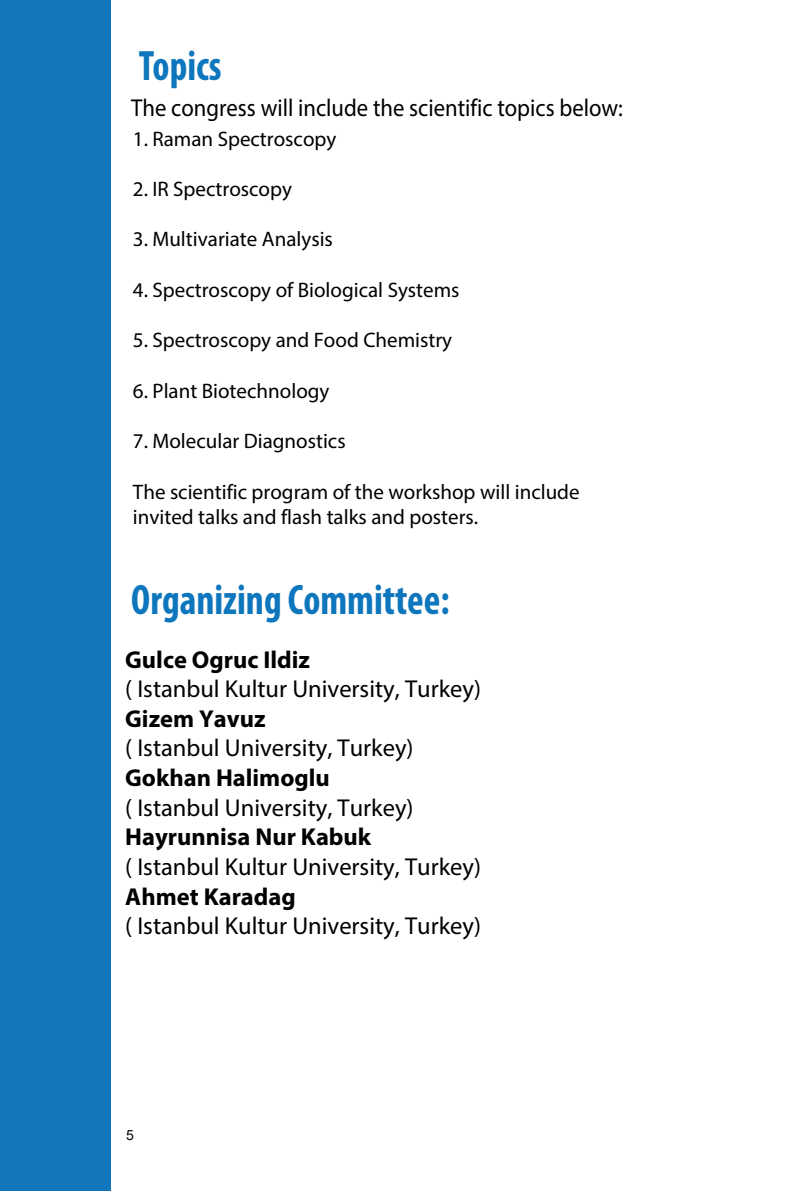
<style>
.page{position:relative;width:794px;height:1191px;background:#fff}
.page>*{position:absolute;margin:0;border:0;box-sizing:border-box;transform-origin:0 0}
.t1{font:700 condensed 42.7px "Myriad Pro";color:#0e76bc;scale:.93 1}
.t2{font:24.5px "Myriad Pro";color:#000}
.t3{font:700 24.5px "Myriad Pro";color:#000}
.t4{font:24.5px "Myriad Pro";color:#000;scale:.93 1}
.t5{font:21px/25.2px "Myriad Pro";color:#000}
.t6{font:14px "Arial";color:#000}
</style>
<div class="page">
<div style="left:0;top:0;width:111px;height:1191px;background:#1276bc"></div>
<h1 class="t1" style="left:139px;top:39px;width:90px">Topics</h1>
<p class="t4" style="left:131px;top:92px;width:530px">The congress will include the scientific topics below:</p>
<p class="t5" style="left:133px;top:126px;width:205px">1. Raman Spectroscopy</p>
<p class="t5" style="left:133px;top:176px;width:161px">2. IR Spectroscopy</p>
<p class="t5" style="left:133px;top:226px;width:201px">3. Multivariate Analysis</p>
<p class="t5" style="left:133px;top:277px;width:328px">4. Spectroscopy of Biological Systems</p>
<p class="t5" style="left:133px;top:327px;width:321px">5. Spectroscopy and Food Chemistry</p>
<p class="t5" style="left:133px;top:378px;width:198px">6. Plant Biotechnology</p>
<p class="t5" style="left:133px;top:428px;width:214px">7. Molecular Diagnostics</p>
<p class="t5" style="left:133px;top:478px;width:448px">The scientific program of the workshop will include invited talks and flash talks and posters.</p>
<h1 class="t1" style="left:131px;top:573px;width:344px">Organizing Committee:</h1>
<p class="t3" style="left:125px;top:643px;width:186px">Gulce Ogruc Ildiz</p>
<p class="t2" style="left:125px;top:673px;width:357px">( Istanbul Kultur University, Turkey)</p>
<p class="t3" style="left:125px;top:702px;width:142px">Gizem Yavuz</p>
<p class="t2" style="left:125px;top:733px;width:290px">( Istanbul University, Turkey)</p>
<p class="t3" style="left:125px;top:762px;width:206px">Gokhan Halimoglu</p>
<p class="t2" style="left:125px;top:792px;width:290px">( Istanbul University, Turkey)</p>
<p class="t3" style="left:125px;top:821px;width:247px">Hayrunnisa Nur Kabuk</p>
<p class="t2" style="left:125px;top:851px;width:357px">( Istanbul Kultur University, Turkey)</p>
<p class="t3" style="left:125px;top:880px;width:172px">Ahmet Karadag</p>
<p class="t2" style="left:125px;top:911px;width:357px">( Istanbul Kultur University, Turkey)</p>
<p class="t6" style="left:126px;top:1125px;width:9px">5</p>
</div>
